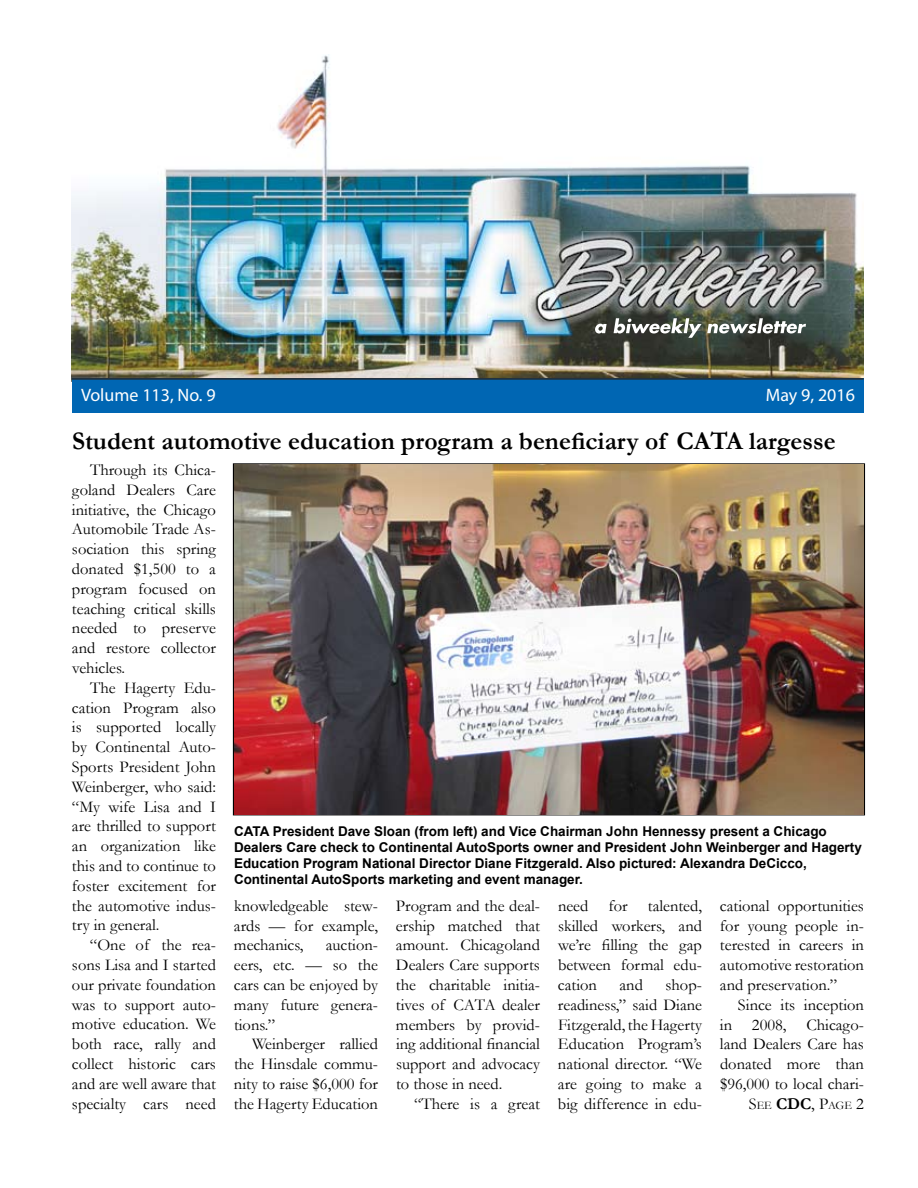
<style>
.page{position:relative;width:918px;height:1188px;background:#fff}
.page>*{position:absolute;margin:0;border:0;box-sizing:border-box;transform-origin:0 0}
.t1{font:700 25.5px "Garamond";color:#000}
.t2{font:18px "Myriad Pro";color:#fff}
.t3{font:16.5px/19.8px "Garamond";color:#000;text-align:justify}
.t4{font:700 13.5px/16.2px "Arial";color:#000}
.t5{font:11.55px "Garamond";color:#000}
.s1{font-size:16.5px}
.s2{font-weight:700;font-size:16.5px}
</style>
<div class="page">
<img style="left:72px;top:54px;width:792px;height:324px">
<div style="left:72px;top:379px;width:792px;height:34px;background:#0066b3"></div>
<hr style="left:72px;top:378px;width:792px;height:2px;background:#292a2c">
<svg style="left:595px;top:324px;width:12px;height:10px"></svg>
<svg style="left:614px;top:318px;width:192px;height:20px"></svg>
<img style="left:234px;top:464px;width:630px;height:350px">
<p class="t2" style="left:81px;top:384px;width:136px">Volume 113, No. 9</p>
<p class="t2" style="left:766px;top:384px;width:91px">May 9, 2016</p>
<h1 class="t1" style="left:72px;top:423px;width:765px">Student automotive education program a beneficiary of CATA largesse</h1>
<p class="t3" style="left:72px;top:460px;width:146px;text-indent:18px">Through its Chica&shy;goland Dealers Care initiative, the Chicago Automobile Trade As&shy;sociation this spring donated $1,500 to a program focused on teaching critical skills needed to preserve and restore collector vehicles.</p>
<p class="t3" style="left:72px;top:677px;width:146px;text-indent:18px">The Hagerty Edu&shy;cation Program also is supported locally by Continental Auto-Sports President John Weinberger, who said: “My wife Lisa and I are thrilled to support an organization like this and to continue to foster excitement for the automotive indus&shy;try in general.</p>
<p class="t3" style="left:72px;top:935px;width:146px;text-indent:18px">“One of the rea&shy;sons Lisa and I started our private foundation was to support auto&shy;motive education. We both race, rally and collect historic cars and are well aware that specialty cars need</p>
<p class="t4" style="left:234px;top:823px;width:629px">CATA President Dave Sloan (from left) and Vice Chairman John Hennessy present a Chicago Dealers Care check to Continental AutoSports owner and President John Weinberger and Hagerty Education Program National Director Diane Fitzgerald. Also pictured: Alexandra DeCicco, Continental AutoSports marketing and event manager.</p>
<p class="t3" style="left:234px;top:895px;width:146px">knowledgeable stew&shy;ards — for example, mechanics,</p>
<p class="t3" style="left:396px;top:895px;width:146px">Program and the deal&shy;ership matched that amount. Chicagoland Dealers Care supports the charitable initia&shy;tives of CATA dealer members by provid&shy;ing additional financial support and advocacy to those in need.</p>
<p class="t3" style="left:414px;top:1093px;width:128px">“There is a great</p>
<p class="t3" style="left:558px;top:895px;width:146px">need for talented, skilled workers, and we’re filling the gap between formal edu&shy;cation</p>
<p class="t3" style="left:720px;top:895px;width:146px">cational opportunities for young people in&shy;terested in careers in automotive restoration and preservation.”</p>
<p class="t3" style="left:720px;top:994px;width:146px;text-indent:18px">Since its inception in 2008, Chicago&shy;land Dealers Care has donated more than $96,000 to local chari-</p>
<p class="t3" style="left:234px;top:935px;width:146px;text-indent:92px">auction&shy;eers, etc. — so the cars can be enjoyed by many future genera&shy;tions.”</p>
<p class="t3" style="left:234px;top:1034px;width:146px;text-indent:18px">Weinberger rallied the Hinsdale commu&shy;nity to raise $6,000 for the Hagerty Education</p>
<p class="t3" style="left:620px;top:974px;width:25px">and</p>
<p class="t3" style="left:558px;top:974px;width:146px;text-indent:108px">shop&shy;readiness,” said Diane Fitzgerald, the Hagerty Education Program’s national director. “We are going to make a big difference in edu-</p>
<p class="t5" style="left:749px;top:1097px;width:117px"><span class="s1">S</span>ee <span class="s2">CDC</span><span class="s1">, P</span>age <span class="s1">2</span></p>
</div>
